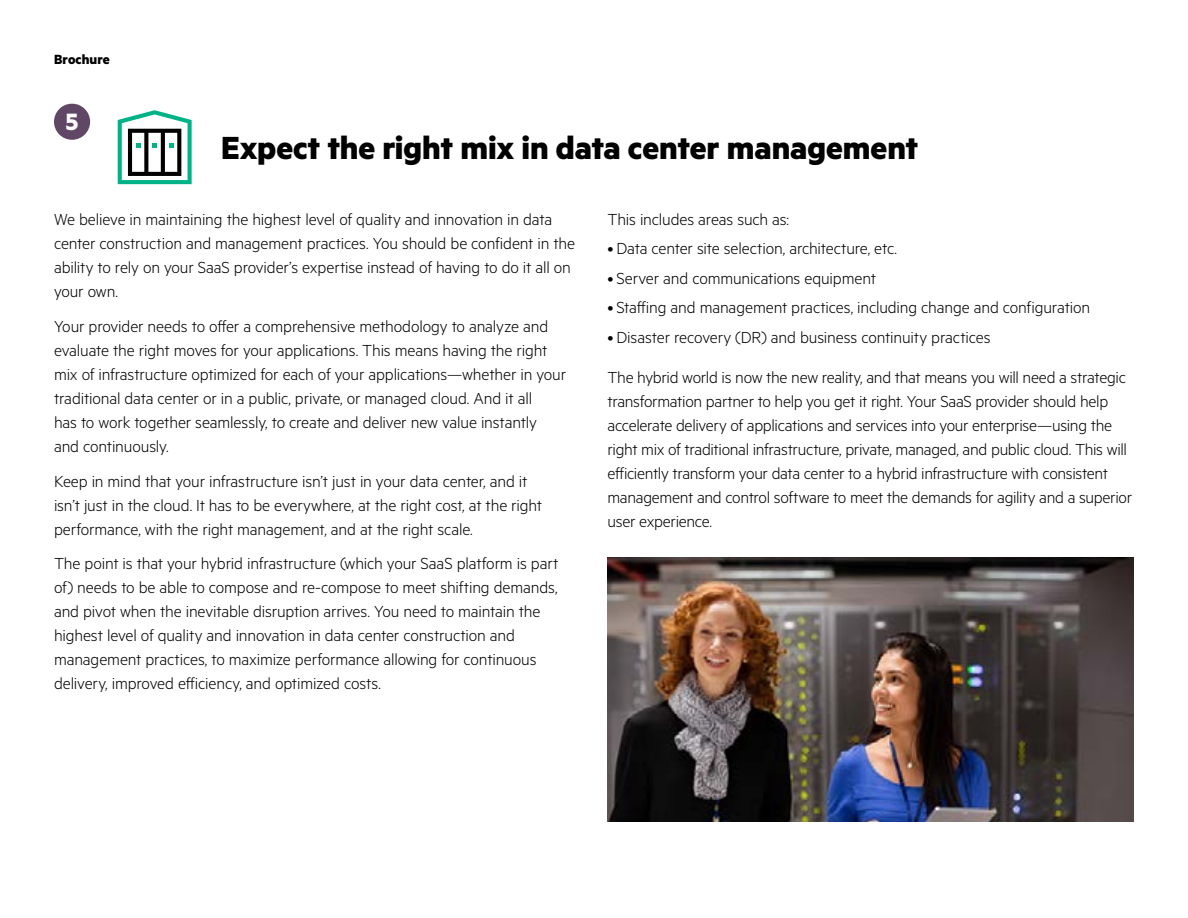
<style>
.page{position:relative;width:1188px;height:918px;background:#fff}
.page>*{position:absolute;margin:0;border:0;box-sizing:border-box;transform-origin:0 0}
.t1{font:700 36px "Metric HPE";color:#000}
.t2{font:700 26.55px "Metric HPE";color:#fff}
.t3{font:300 18px/24px "Metric HPE";letter-spacing:-.01em;color:#000}
.t4{font:700 15px "Metric HPE";letter-spacing:.005em;color:#000}
</style>
<div class="page">
<svg style="left:118px;top:110px;width:74px;height:74px"></svg>
<img style="left:608px;top:558px;width:526px;height:263px">
<div style="left:54px;top:104px;width:36px;height:36px;background:#614766;border-radius:50%"></div>
<p class="t4" style="left:54px;top:50px;width:57px">Brochure</p>
<h2 class="t2" style="left:65px;top:106px;width:15px">5</h2>
<h1 class="t1" style="left:221px;top:126px;width:699px">Expect the right mix in data center management</h1>
<p class="t3" style="left:54px;top:207px;width:523px">We believe in maintaining the highest level of quality and innovation in data center construction and management practices. You should be confident in the ability to rely on your SaaS provider’s expertise instead of having to do it all on your own.</p>
<p class="t3" style="left:54px;top:314px;width:514px">Your provider needs to offer a comprehensive methodology to analyze and evaluate the right moves for your applications. This means having the right mix of infrastructure optimized for each of your applications—whether in your traditional data center or in a public, private, or managed cloud. And it all<br>has to work together seamlessly, to create and deliver new value instantly and continuously.</p>
<p class="t3" style="left:54px;top:468px;width:490px">Keep in mind that your infrastructure isn’t just in your data center, and it isn’t just in the cloud. It has to be everywhere, at the right cost, at the right performance, with the right management, and at the right scale.</p>
<p class="t3" style="left:54px;top:551px;width:506px">The point is that your hybrid infrastructure (which your SaaS platform is part of) needs to be able to compose and re-compose to meet shifting demands, and pivot when the inevitable disruption arrives. You need to maintain the highest level of quality and innovation in data center construction and management practices, to maximize performance allowing for continuous delivery, improved efficiency, and optimized costs.</p>
<p class="t3" style="left:608px;top:207px;width:183px">This includes areas such as:</p>
<p class="t3" style="left:608px;top:236px;width:291px">• Data center site selection, architecture, etc.</p>
<p class="t3" style="left:608px;top:265px;width:270px">• Server and communications equipment</p>
<p class="t3" style="left:608px;top:295px;width:484px">• Staffing and management practices, including change and configuration</p>
<p class="t3" style="left:608px;top:324px;width:385px">• Disaster recovery (DR) and business continuity practices</p>
<p class="t3" style="left:608px;top:364px;width:526px">The hybrid world is now the new reality, and that means you will need a strategic transformation partner to help you get it right. Your SaaS provider should help accelerate delivery of applications and services into your enterprise—using the right mix of traditional infrastructure, private, managed, and public cloud. This will efficiently transform your data center to a hybrid infrastructure with consistent management and control software to meet the demands for agility and a superior user experience.</p>
</div>
